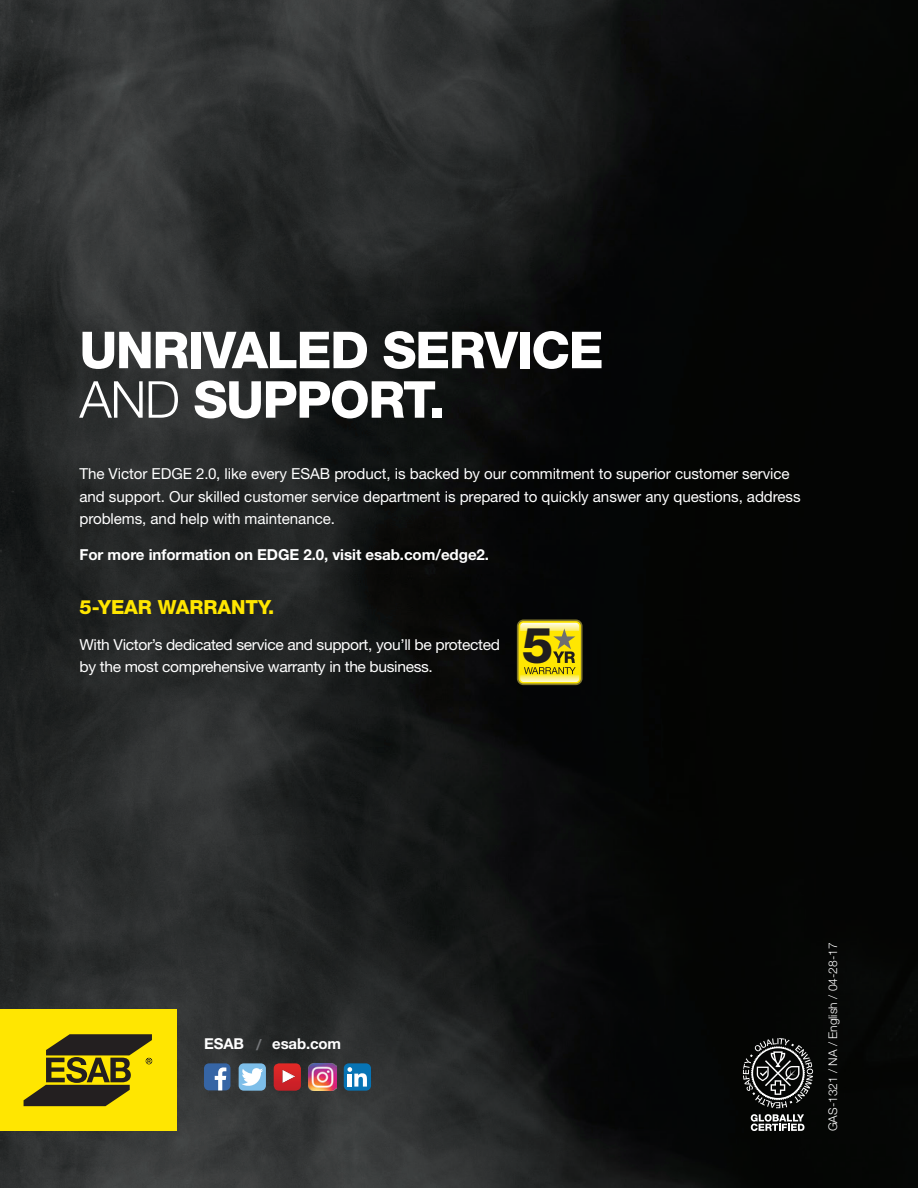
<style>
.page{position:relative;width:918px;height:1188px;background:#fff}
.page>*{position:absolute;margin:0;border:0;box-sizing:border-box;transform-origin:0 0}
.t1{font:800 51px/49.5px "Helvetica Neue LT Std";letter-spacing:-.025em;color:#fff}
.t2{font:800 49.65px "Helvetica Neue LT Std";color:#201d1e}
.body_copy{font:800 19.5px "Helvetica Neue LT Std";letter-spacing:-.005em;color:#ffe601}
.body_copy-2{font:15.15px/22.5px "Helvetica Neue LT Std";letter-spacing:-.005em;color:#fff}
.body_copy-3{font:15.15px/22.5px "Helvetica Neue LT Std";letter-spacing:-.025em;color:#fff}
.body_copy-4{font:700 15.15px "Helvetica Neue LT Std";letter-spacing:-.005em;color:#fff}
.t3{font:700 15px "Helvetica Neue LT Std";letter-spacing:-.01em;color:#fff}
.t4{font:300 12px "Helvetica Neue LT Std";color:#fff}
.s1{font-weight:300}
.s2{color:#76787b}
</style>
<div class="page">
<img style="left:0;top:0;width:918px;height:1188px">
<svg style="left:239px;top:1063px;width:27px;height:28px"></svg>
<img style="left:309px;top:1063px;width:27px;height:28px">
<svg style="left:344px;top:1063px;width:27px;height:28px"></svg>
<svg style="left:204px;top:1063px;width:26px;height:27px"></svg>
<div style="left:0;top:1009px;width:177px;height:122px;background:#ffe601"></div>
<svg style="left:24px;top:1034px;width:128px;height:72px"></svg>
<svg style="left:743px;top:1038px;width:70px;height:70px;background:#3d3e3c"></svg>
<svg style="left:751px;top:1114px;width:53px;height:17px"></svg>
<svg style="left:517px;top:620px;width:66px;height:65px"></svg>
<svg style="left:519px;top:621px;width:62px;height:62px"></svg>
<svg style="left:520px;top:623px;width:59px;height:59px;background:#e7d42d"></svg>
<svg style="left:274px;top:1063px;width:27px;height:28px"></svg>
<p class="t1" style="left:80px;top:325px;width:526px">UNRIVALED SERVICE<br><span class="s1">AND</span> SUPPORT.</p>
<p class="body_copy-2" style="left:80px;top:463px;width:723px">The Victor EDGE 2.0, like every ESAB product, is backed by our commitment to superior customer service and support. Our skilled customer service department is prepared to quickly answer any questions, address problems, and help with maintenance.</p>
<p class="body_copy-4" style="left:80px;top:545px;width:411px">For more information on EDGE 2.0, visit esab.com/edge2.</p>
<p class="body_copy" style="left:80px;top:595px;width:196px">5-YEAR WARRANTY.</p>
<p class="body_copy-3" style="left:80px;top:633px;width:422px">With Victor’s dedicated service and support, you’ll be protected by the most comprehensive warranty in the business.</p>
<p class="t2" style="left:522px;top:616px;width:33px">5</p>
<p class="t3" style="left:204px;top:1035px;width:138px">ESAB <span class="s2">/</span> esab.com</p>
<p class="t4" style="left:826px;top:1131px;width:190px;rotate:-90deg">GAS-1321 / NA / English / 04-28-17</p>
</div>
